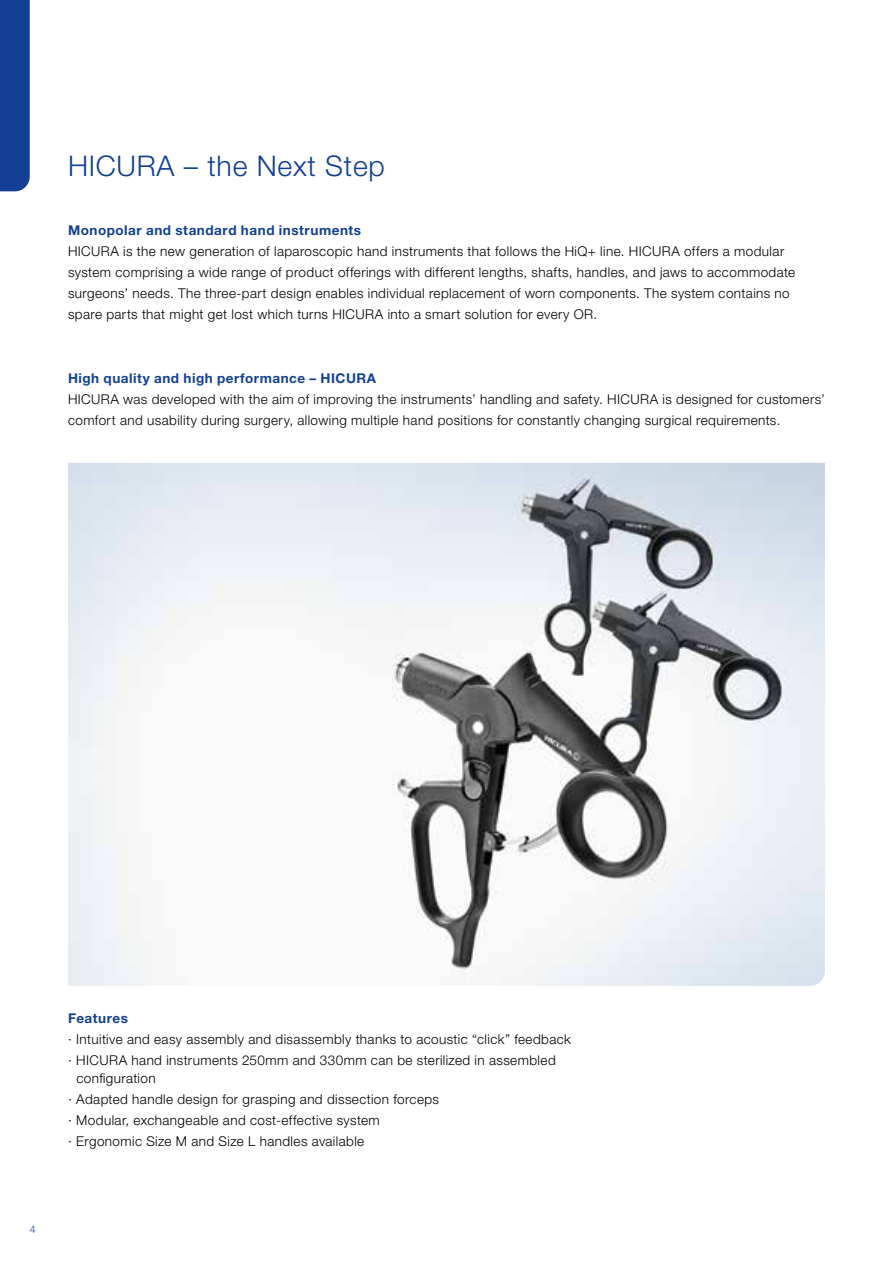
<style>
.page{position:relative;width:893px;height:1263px;background:#fff}
.page>*{position:absolute;margin:0;border:0;box-sizing:border-box;transform-origin:0 0}
.t1{font:300 28.5px "Helvetica Neue LT Pro";letter-spacing:.025em;color:#134094}
.t2{font:300 13.5px/21px "Helvetica Neue LT Pro";letter-spacing:.03em;color:#000}
.t3{font:700 13.5px "Helvetica Neue LT Pro";letter-spacing:.04em;color:#134094}
.t4{font:300 10.5px "Helvetica Neue LT Pro";color:#134094}
</style>
<div class="page">
<div style="left:0;top:0;width:30px;height:191px;background:#134094"></div>
<img style="left:68px;top:463px;width:757px;height:523px">
<h1 class="t1" style="left:68px;top:149px;width:318px">HICURA – the Next Step</h1>
<p class="t3" style="left:68px;top:222px;width:295px">Monopolar and standard hand instruments</p>
<p class="t2" style="left:68px;top:240px;width:729px">HICURA is the new generation of laparoscopic hand instruments that follows the HiQ+ line. HICURA offers a modular system comprising a wide range of product offerings with different lengths, shafts, handles, and jaws to accommodate surgeons’ needs. The three-part design enables individual replacement of worn components. The system contains no spare parts that might get lost which turns HICURA into a smart solution for every OR.</p>
<p class="t3" style="left:68px;top:369px;width:310px">High quality and high performance – HICURA</p>
<p class="t2" style="left:68px;top:388px;width:758px">HICURA was developed with the aim of improving the instruments’ handling and safety. HICURA is designed for customers’ comfort and usability during surgery, allowing multiple hand positions for constantly changing surgical requirements.</p>
<p class="t4" style="left:30px;top:1223px;width:7px">4</p>
<p class="t3" style="left:68px;top:1010px;width:61px">Features</p>
<p class="t2" style="left:68px;top:1029px;width:504px">· Intuitive and easy assembly and disassembly thanks to acoustic “click” feedback · HICURA hand instruments 250mm and 330mm can be sterilized in assembled</p>
<p class="t2" style="left:68px;top:1068px;width:373px;text-indent:9px">configuration<br>· Adapted handle design for grasping and dissection forceps · Modular, exchangeable and cost-effective system<br>· Ergonomic Size M and Size L handles available</p>
</div>
